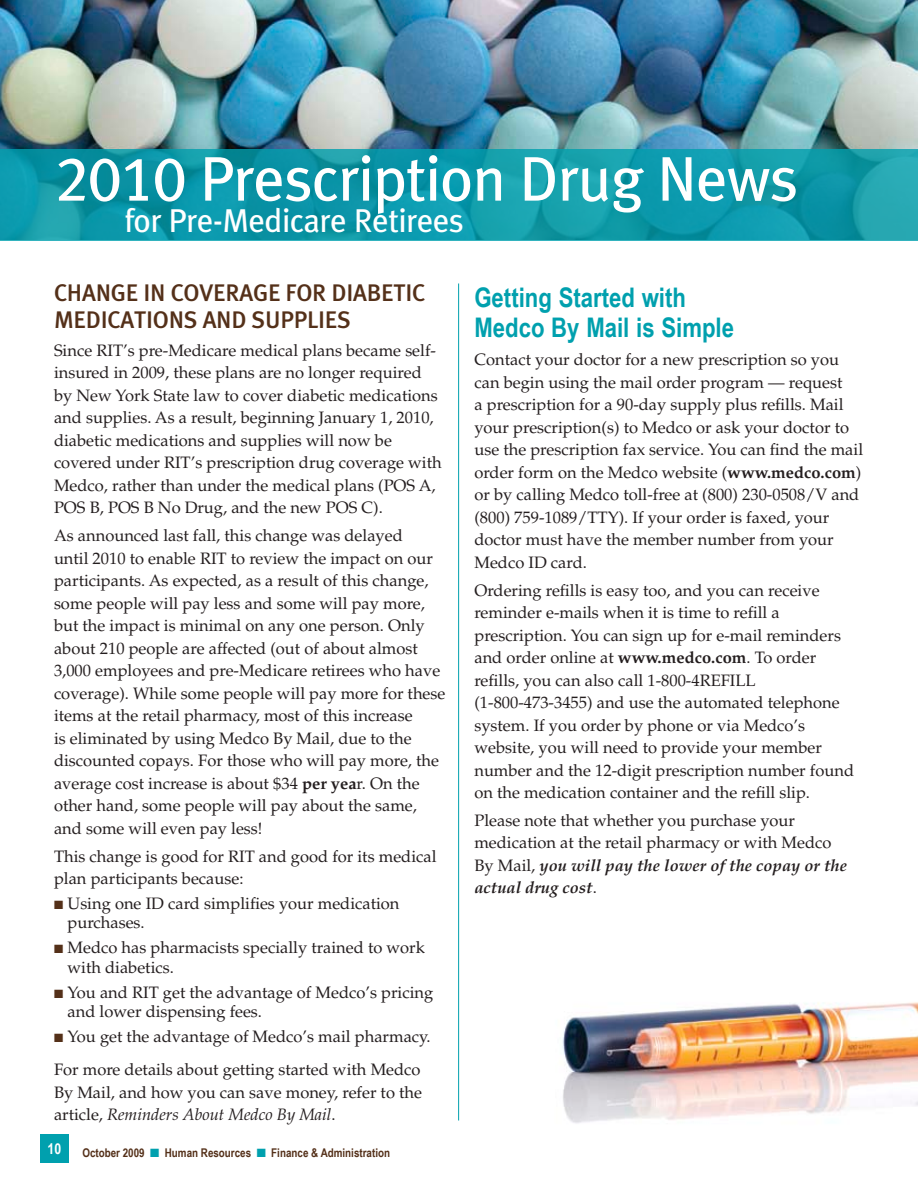
<style>
.page{position:relative;width:918px;height:1188px;background:#fff}
.page>*{position:absolute;margin:0;border:0;box-sizing:border-box;transform-origin:0 0}
.t1{font:63px "Meta Plus";letter-spacing:-.02em;color:#fff}
.t2{font:33px "Meta Plus";letter-spacing:-.02em;color:#fff}
.t3{font:700 27px/30px "Arial Narrow";color:#00a0ae}
.t4{font:500 24px/27px "Meta Plus";letter-spacing:-.01em;color:#543019}
.t5{font:16.5px/22.5px "Palatino";color:#241e1f}
.t6{font:700 15px "Arial Narrow";color:#fff}
.t7{font:700 12px "Arial Narrow";color:#543019}
.t8{font:12px "Zapf Dingbats ITC";color:#543019}
.s1{font-family:"Meta Plus Book Caps"}
.s2{font-weight:700}
.s3{font-style:italic}
.s4{color:#00a0ae}
.s5{font-weight:700;font-style:italic}
</style>
<div class="page">
<div style="left:41px;top:1134px;width:28px;height:28px;background:#00a0ae"></div>
<img style="left:0;top:0;width:918px;height:149px">
<svg style="left:0;top:149px;width:918px;height:92px;background:#0f99a9"></svg>
<img style="left:562px;top:1002px;width:356px;height:122px">
<hr style="left:458px;top:284px;width:1px;height:836px;background:#00a0ae">
<h1 class="t1" style="left:56px;top:142px;width:744px"><span class="s1">2010</span> Prescription Drug News</h1>
<h2 class="t2" style="left:124px;top:202px;width:341px">for Pre-Medicare Retirees</h2>
<h3 class="t4" style="left:54px;top:279px;width:373px;text-indent:277px">DIABETIC<br>MEDICATIONS AND SUPPLIES</h3>
<p class="t5" style="left:54px;top:339px;width:389px">Since RIT’s pre-Medicare medical plans became self&shy;insured in 2009, these plans are no longer required by New York State law to cover diabetic medications and supplies. As a result, beginning January 1, 2010, diabetic medications and supplies will now be covered under RIT’s prescription drug coverage with Medco, rather than under the medical plans (POS A, POS B, POS B No Drug, and the new POS C).</p>
<p class="t5" style="left:54px;top:525px;width:393px">As announced last fall, this change was delayed<br>until 2010 to enable RIT to review the impact on our participants. As expected, as a result of this change, some people will pay less and some will pay more, but the impact is minimal on any one person. Only about 210 people are affected (out of about almost 3,000 employees and pre-Medicare retirees who have coverage). While some people will pay more for these items at the retail pharmacy, most of this increase<br>is eliminated by using Medco By Mail, due to the discounted copays. For those who will pay more, the average cost increase is about $34 <span class="s2">per yea</span>r. On the other hand, some people will pay about the same, and some will even pay less!</p>
<p class="t5" style="left:54px;top:845px;width:384px">This change is good for RIT and good for its medical plan participants because:</p>
<p class="t5" style="left:67px;top:894px;width:334px;line-height:19.5px">Using one ID card simplifies your medication purchases.</p>
<p class="t5" style="left:68px;top:938px;width:359px;line-height:19.5px">Medco has pharmacists specially trained to work with diabetics.</p>
<p class="t5" style="left:68px;top:983px;width:367px;line-height:19.5px">You and RIT get the advantage of Medco’s pricing and lower dispensing fees.</p>
<p class="t5" style="left:54px;top:1020px;width:378px;line-height:33.3px;text-indent:14px">You get the advantage of Medco’s mail pharmacy.<br>For more details about getting started with Medco</p>
<p class="t5" style="left:54px;top:1081px;width:370px">By Mail, and how you can save money, refer to the article, <span class="s3">Reminders About Medco By Mail</span>.</p>
<h3 class="t4" style="left:54px;top:279px;width:246px">CHANGE IN COVERAGE FOR</h3>
<p class="t8" style="left:54px;top:899px;width:11px">■</p>
<p class="t8" style="left:54px;top:944px;width:11px">■</p>
<p class="t8" style="left:54px;top:988px;width:11px">■</p>
<p class="t8" style="left:54px;top:1032px;width:11px">■</p>
<p class="t6" style="left:48px;top:1140px;width:15px">10</p>
<p class="t7" style="left:82px;top:1146px;width:309px">October 2009 <span class="s4">■</span> Human Resources <span class="s4">■</span> Finance &amp; Administration</p>
<h3 class="t3" style="left:474px;top:282px;width:261px">Getting Started with<br>Medco By Mail is Simple</h3>
<p class="t5" style="left:474px;top:349px;width:390px">Contact your doctor for a new prescription so you can begin using the mail order program — request<br>a prescription for a 90-day supply plus refills. Mail your prescription(s) to Medco or ask your doctor to use the prescription fax service. You can find the mail order form on the Medco website (<span class="s2">www.medco.com</span>) or by calling Medco toll-free at (800) 230-0508/V and (800) 759-1089/TTY). If your order is faxed, your doctor must have the member number from your Medco ID card.</p>
<p class="t5" style="left:474px;top:579px;width:381px">Ordering refills is easy too, and you can receive reminder e-mails when it is time to refill a prescription. You can sign up for e-mail reminders and order online at <span class="s2">www.medco.com</span>. To order refills, you can also call 1-800-4REFILL (1-800-473-3455) and use the automated telephone system. If you order by phone or via Medco’s website, you will need to provide your member number and the 12-digit prescription number found on the medication container and the refill slip.</p>
<p class="t5" style="left:474px;top:809px;width:374px">Please note that whether you purchase your medication at the retail pharmacy or with Medco By Mail, <span class="s5">you will pay the lower of the copay or the actual drug cost</span>.</p>
</div>
